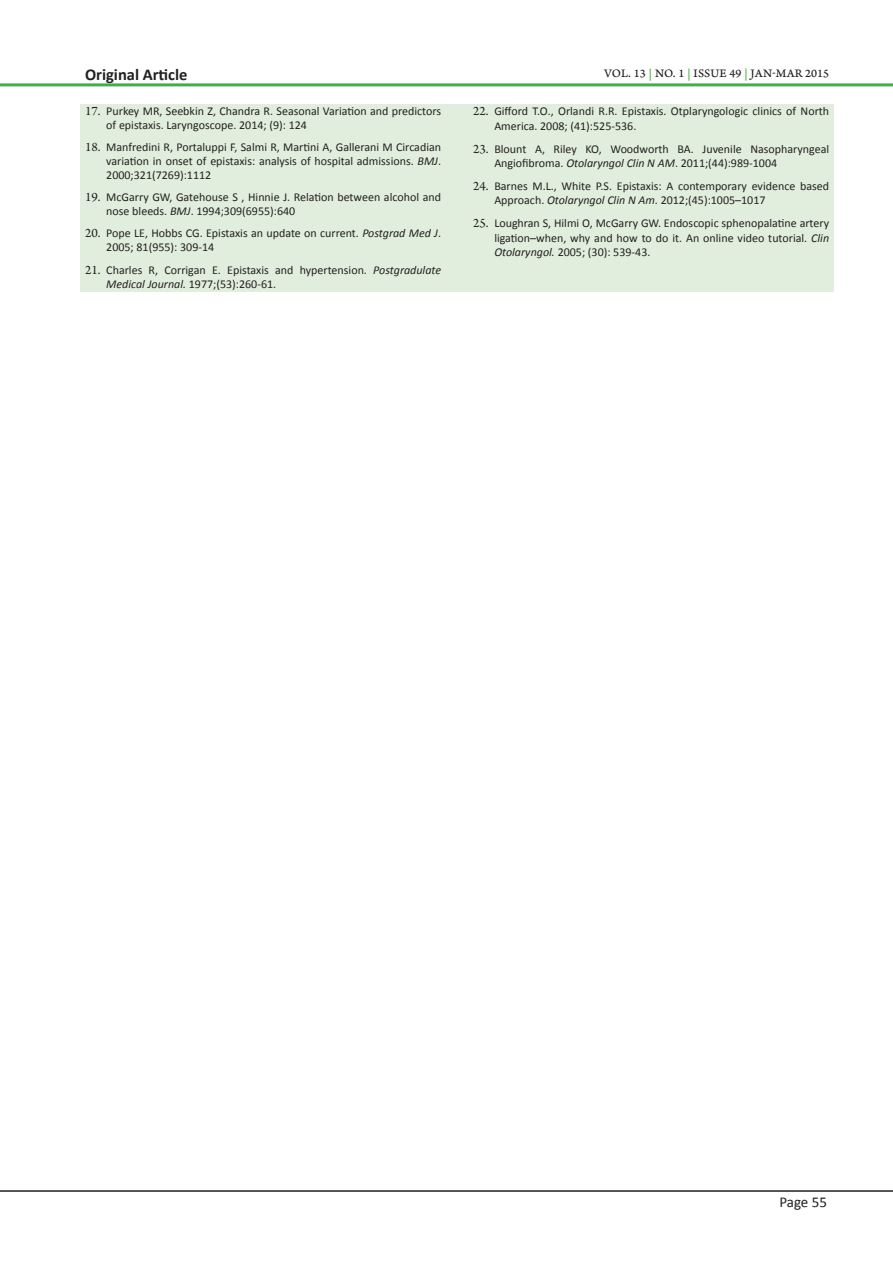
<style>
.page{position:relative;width:893px;height:1263px;background:#fff}
.page>*{position:absolute;margin:0;border:0;box-sizing:border-box;transform-origin:0 0}
.Abstract_Words{font:700 16.5px "Calibri";color:#231f20}
.t1{font:15px "Calibri";letter-spacing:-.005em;color:#231f20}
.Refrence_Text{font:12px/14.4px "Calibri";color:#231f20}
.t2{font:12px "Arno Pro Caption";letter-spacing:.01em;color:#231f20}
.s1{font-family:"Arno Pro";font-size:13.5px}
.s2{font-style:italic}
.s3{color:#40ae49}
</style>
<div class="page">
<hr style="left:0;top:1190px;width:893px;height:2px;background:#231f20">
<hr style="left:0;top:83px;width:893px;height:3px;background:#40ae49">
<div style="left:80px;top:104px;width:754px;height:187px;background:#e1eedd"></div>
<p class="Abstract_Words" style="left:85px;top:64px;width:104px">Original Article</p>
<p class="Refrence_Text" style="left:106px;top:104px;width:336px;line-height:13.8px;text-indent:-21px"><span class="s1">17.</span> Purkey MR, Seebkin Z, Chandra R. Seasonal Variation and predictors of epistaxis. Laryngoscope. 2014; (9): 124</p>
<p class="Refrence_Text" style="left:106px;top:141px;width:336px;line-height:13.8px;text-align:justify;text-indent:-21px"><span class="s1">18.</span> Manfredini R, Portaluppi F, Salmi R, Martini A, Gallerani M Circadian variation in onset of epistaxis: analysis of hospital admissions. <span class="s2">BMJ</span>.<br>2000;321(7269):1112</p>
<p class="Refrence_Text" style="left:106px;top:190px;width:336px;line-height:13.8px;text-indent:-21px"><span class="s1">19.</span> McGarry GW, Gatehouse S , Hinnie J. Relation between alcohol and nose bleeds. <span class="s2">BMJ</span>. 1994;309(6955):640</p>
<p class="Refrence_Text" style="left:106px;top:227px;width:336px;line-height:13.8px;text-indent:-21px"><span class="s1">20.</span> Pope LE, Hobbs CG. Epistaxis an update on current. <span class="s2">Postgrad Med J</span>.<br>2005; 81(955): 309-14</p>
<p class="Refrence_Text" style="left:106px;top:262px;width:336px;text-indent:-21px"><span class="s1">21.</span> Charles R, Corrigan E. Epistaxis and hypertension. <span class="s2">Postgradulate<br>Medical Journal.</span> 1977;(53):260-61.</p>
<p class="t2" style="left:604px;top:67px;width:227px">VOL. 13 <span class="s3">|</span> NO. 1 <span class="s3">|</span> ISSUE 49 <span class="s3">|</span> JAN-MAR 2015</p>
<p class="Refrence_Text" style="left:494px;top:104px;width:336px;text-indent:-21px"><span class="s1">22.</span> Gifford T.O., Orlandi R.R. Epistaxis. Otplaryngologic clinics of North<br>America. 2008; (41):525-536.</p>
<p class="Refrence_Text" style="left:494px;top:141px;width:336px;text-indent:-21px"><span class="s1">23.</span> Blount A, Riley KO, Woodworth BA. Juvenile Nasopharyngeal<br>Angiofibroma. <span class="s2">Otolaryngol Clin N AM</span>. 2011;(44):989-1004</p>
<p class="Refrence_Text" style="left:494px;top:179px;width:336px;text-indent:-21px"><span class="s1">24.</span> Barnes M.L., White P.S. Epistaxis: A contemporary evidence based<br>Approach. <span class="s2">Otolaryngol Clin N Am</span>. 2012;(45):1005–1017</p>
<p class="Refrence_Text" style="left:494px;top:216px;width:336px;text-align:justify;text-indent:-21px"><span class="s1">25.</span> Loughran S, Hilmi O, McGarry GW. Endoscopic sphenopalatine artery ligation–when, why and how to do it. An online video tutorial. <span class="s2">Clin Otolaryngol.</span> 2005; (30): 539-43.</p>
<p class="t1" style="left:779px;top:1193px;width:49px">Page 55</p>
</div>
